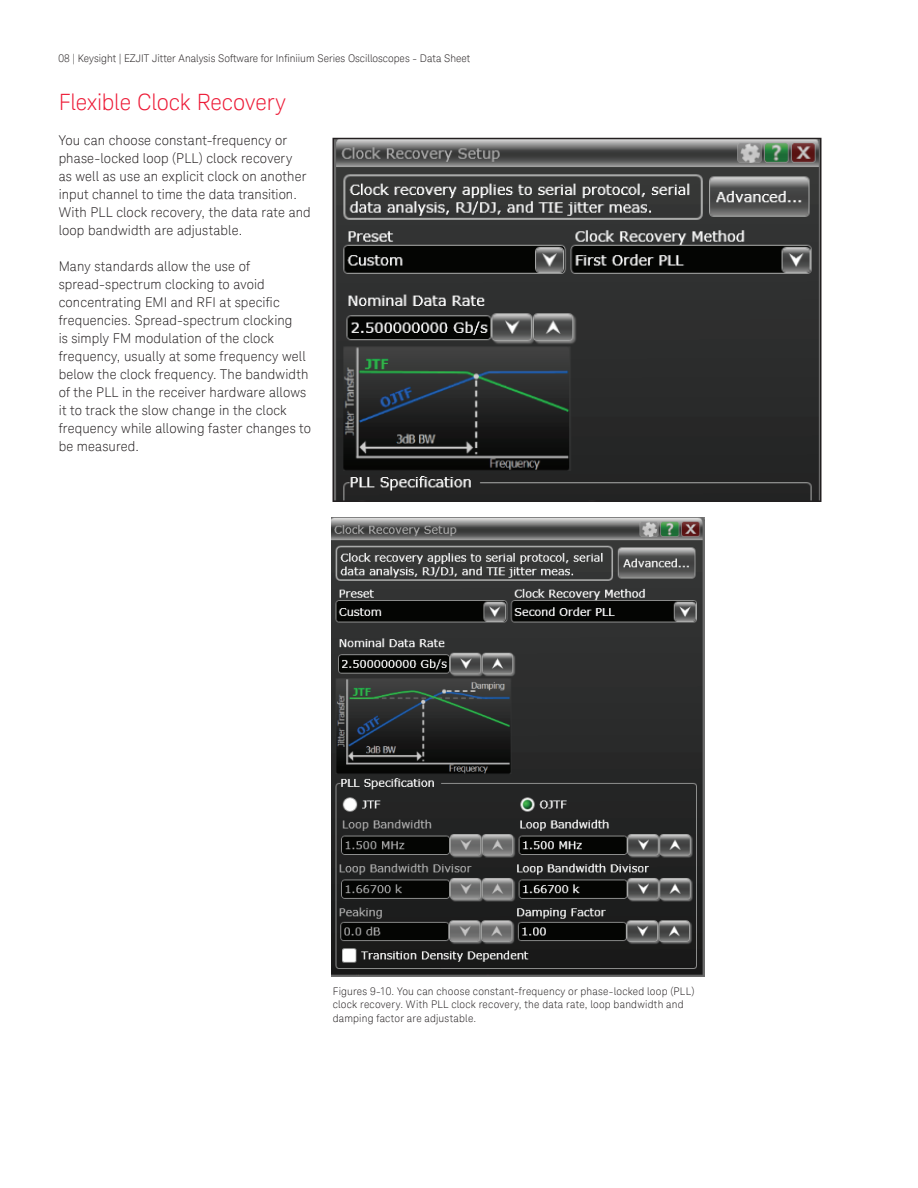
<style>
.page{position:relative;width:918px;height:1188px;background:#fff}
.page>*{position:absolute;margin:0;border:0;box-sizing:border-box;transform-origin:0 0}
.t1{font:300 22.5px "Keysight Sans";letter-spacing:-.01em;color:#ed1a36}
.t2{font:300 13.5px/18px "Keysight Sans";letter-spacing:.01em;color:#231f20}
.t3{font:300 10.5px/13.5px "Keysight Sans";letter-spacing:.015em;color:#231f20}
</style>
<div class="page">
<img style="left:336px;top:141px;width:482px;height:358px">
<div style="left:333px;top:138px;width:488px;height:364px;border:2px solid #231f20"></div>
<img style="left:331px;top:517px;width:373px;height:459px">
<p class="t3" style="left:59px;top:51px;width:413px">08 | Keysight | EZJIT Jitter Analysis Software for Infiniium Series Oscilloscopes - Data Sheet</p>
<h1 class="t1" style="left:59px;top:89px;width:229px">Flexible Clock Recovery</h1>
<p class="t2" style="left:59px;top:131px;width:254px">You can choose constant-frequency or phase-locked loop (PLL) clock recovery<br>as well as use an explicit clock on another input channel to time the data transition.<br>With PLL clock recovery, the data rate and loop bandwidth are adjustable.</p>
<p class="t2" style="left:59px;top:257px;width:254px">Many standards allow the use of spread-spectrum clocking to avoid concentrating EMI and RFI at specific frequencies. Spread-spectrum clocking<br>is simply FM modulation of the clock frequency, usually at some frequency well below the clock frequency. The bandwidth of the PLL in the receiver hardware allows it to track the slow change in the clock frequency while allowing faster changes to be measured.</p>
<p class="t3" style="left:333px;top:984px;width:363px">Figures 9-10. You can choose constant-frequency or phase-locked loop (PLL) clock recovery. With PLL clock recovery, the data rate, loop bandwidth and damping factor are adjustable.</p>
</div>
